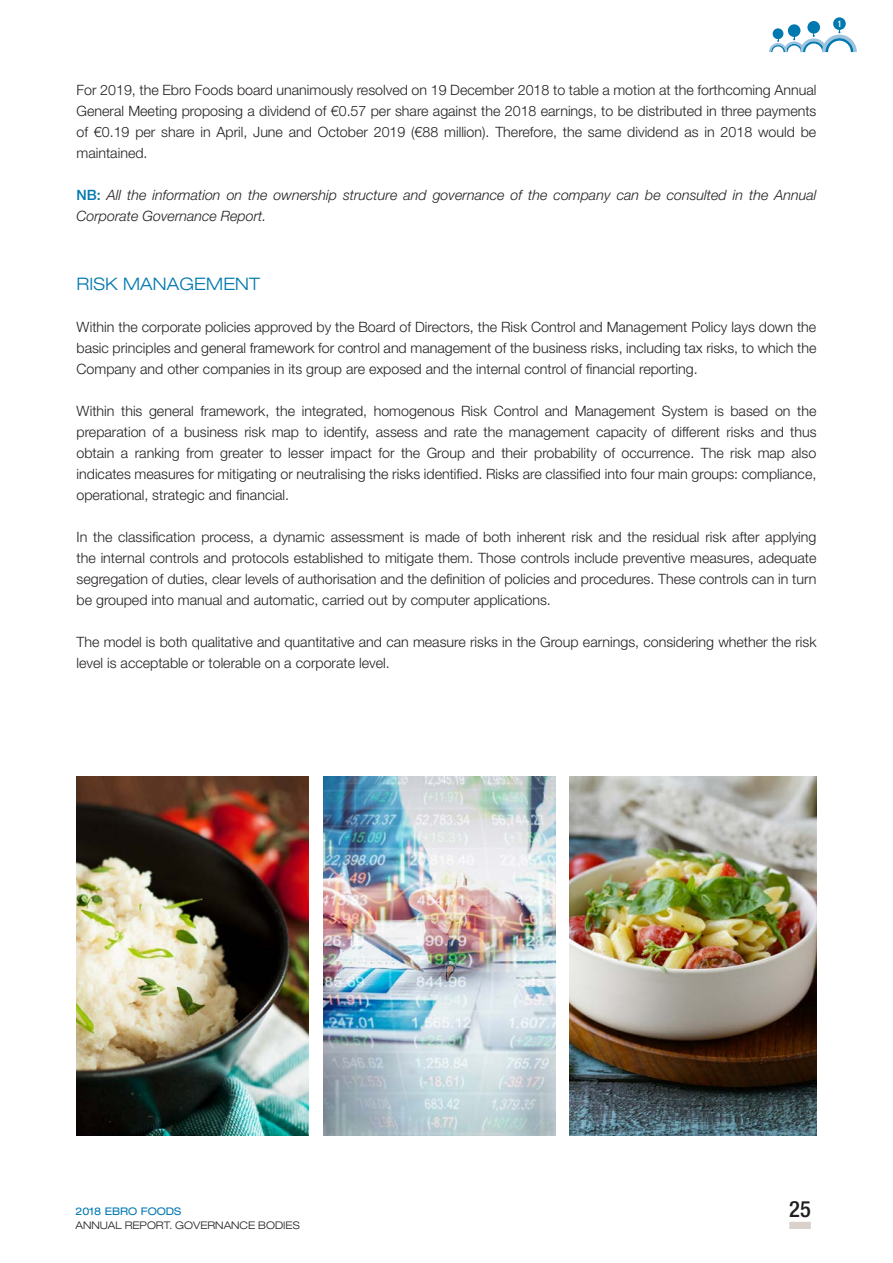
<style>
.page{position:relative;width:893px;height:1263px;background:#fff}
.page>*{position:absolute;margin:0;border:0;box-sizing:border-box;transform-origin:0 0}
.t1{font:500 condensed 22.5px "Helvetica Neue LT Std";color:#231f20}
._001_texto_seguido{font:300 expanded 17.25px "Helvetica Neue LT Std";letter-spacing:.01em;color:#0078b0}
._001_texto_seguido-2{font:300 14.25px/21px "Helvetica Neue LT Std";color:#231f20;text-align:justify}
._001_texto_seguido-3{font:italic 300 14.25px/21px "Helvetica Neue LT Std";color:#231f20}
.t2{font:300 expanded 10.5px "Helvetica Neue LT Std";color:#231f20}
.t3{font:expanded 10.5px "Helvetica Neue LT Std";color:#0078b0}
.t4{font:500 condensed 9px "Helvetica Neue LT Std";color:#fff}
.s1{font-weight:500;font-style:normal;color:#0078b0}
</style>
<div class="page">
<svg style="left:788px;top:24px;width:12px;height:13px"></svg>
<div style="left:807px;top:21px;width:13px;height:13px;background:#0078b0;border-radius:50%"></div>
<div style="left:833px;top:17px;width:13px;height:13px;background:#0078b0;border-radius:50%"></div>
<svg style="left:769px;top:26px;width:88px;height:26px"></svg>
<div style="left:789px;top:1222px;width:22px;height:7px;background:#dad1cb"></div>
<img style="left:323px;top:776px;width:232px;height:359px">
<img style="left:570px;top:776px;width:246px;height:359px">
<img style="left:77px;top:776px;width:232px;height:359px">
<p class="t4" style="left:837px;top:18px;width:6px">1</p>
<p class="_001_texto_seguido-2" style="left:77px;top:79px;width:741px">For 2019, the Ebro Foods board unanimously resolved on 19 December 2018 to table a motion at the forthcoming Annual General Meeting proposing a dividend of €0.57 per share against the 2018 earnings, to be distributed in three payments of €0.19 per share in April, June and October 2019 (€88 million). Therefore, the same dividend as in 2018 would be maintained.</p>
<p class="_001_texto_seguido-3" style="left:77px;top:184px;width:741px"><span class="s1">NB:</span> All the information on the ownership structure and governance of the company can be consulted in the Annual<br>Corporate Governance Report.</p>
<p class="_001_texto_seguido" style="left:77px;top:274px;width:185px">RISK MANAGEMENT</p>
<p class="_001_texto_seguido-2" style="left:77px;top:316px;width:741px">Within the corporate policies approved by the Board of Directors, the Risk Control and Management Policy lays down the basic principles and general framework for control and management of the business risks, including tax risks, to which the Company and other companies in its group are exposed and the internal control of financial reporting.</p>
<p class="_001_texto_seguido-2" style="left:77px;top:400px;width:741px">Within this general framework, the integrated, homogenous Risk Control and Management System is based on the preparation of a business risk map to identify, assess and rate the management capacity of different risks and thus obtain a ranking from greater to lesser impact for the Group and their probability of occurrence. The risk map also indicates measures for mitigating or neutralising the risks identified. Risks are classified into four main groups: compliance, operational, strategic and financial.</p>
<p class="_001_texto_seguido-2" style="left:77px;top:526px;width:741px">In the classification process, a dynamic assessment is made of both inherent risk and the residual risk after applying the internal controls and protocols established to mitigate them. Those controls include preventive measures, adequate segregation of duties, clear levels of authorisation and the definition of policies and procedures. These controls can in turn be grouped into manual and automatic, carried out by computer applications.</p>
<p class="_001_texto_seguido-2" style="left:77px;top:631px;width:741px">The model is both qualitative and quantitative and can measure risks in the Group earnings, considering whether the risk level is acceptable or tolerable on a corporate level.</p>
<p class="t3" style="left:75px;top:1205px;width:107px">2018 EBRO FOODS</p>
<h1 class="t1" style="left:789px;top:1196px;width:23px">25</h1>
<p class="t2" style="left:75px;top:1219px;width:226px">ANNUAL REPORT. GOVERNANCE BODIES</p>
</div>
